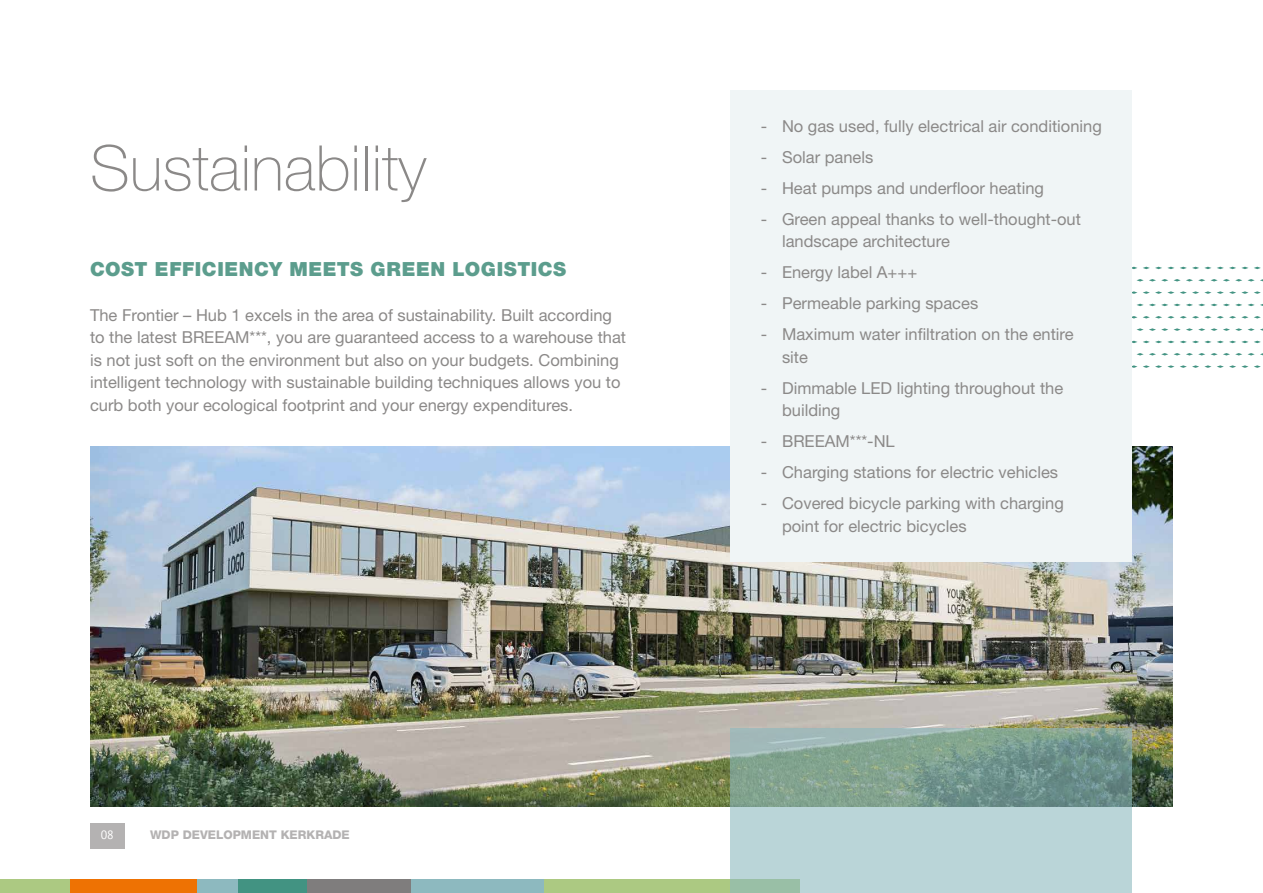
<style>
.page{position:relative;width:1263px;height:893px;background:#fff}
.page>*{position:absolute;margin:0;border:0;box-sizing:border-box;transform-origin:0 0}
.t1{font:100 63px "Helvetica Neue LT Std";color:#8b8988}
.t2{font:900 19.5px "Helvetica Neue LT Std";letter-spacing:.025em;color:#5c9d8d}
.t3{font:16.5px/22.5px "Helvetica Neue LT Std";color:#8b8988}
.t4{font:800 12px "Helvetica Neue LT Std";color:#b4b2b2}
.t5{font:12px "PT Sans";color:#fff}
</style>
<div class="page">
<div style="left:0;top:879px;width:71px;height:14px;background:#acc982"></div>
<div style="left:70px;top:879px;width:127px;height:14px;background:#ee7203"></div>
<div style="left:197px;top:879px;width:42px;height:14px;background:#8db9bf"></div>
<div style="left:410px;top:879px;width:135px;height:14px;background:#8db9bf"></div>
<div style="left:238px;top:879px;width:70px;height:14px;background:#429382"></div>
<div style="left:307px;top:879px;width:104px;height:14px;background:#7f7d7d"></div>
<div style="left:544px;top:879px;width:255px;height:14px;background:#acc982"></div>
<svg style="left:1254px;top:267px;width:7px;height:2px"></svg>
<svg style="left:1254px;top:291px;width:7px;height:3px"></svg>
<svg style="left:1254px;top:316px;width:7px;height:2px"></svg>
<svg style="left:1254px;top:365px;width:7px;height:3px"></svg>
<svg style="left:1254px;top:341px;width:7px;height:2px"></svg>
<svg style="left:1217px;top:267px;width:31px;height:2px"></svg>
<svg style="left:1217px;top:291px;width:31px;height:3px"></svg>
<svg style="left:1217px;top:316px;width:31px;height:2px"></svg>
<svg style="left:1217px;top:365px;width:31px;height:3px"></svg>
<svg style="left:1217px;top:341px;width:31px;height:2px"></svg>
<svg style="left:1180px;top:267px;width:31px;height:2px"></svg>
<svg style="left:1180px;top:291px;width:31px;height:3px"></svg>
<svg style="left:1180px;top:316px;width:31px;height:2px"></svg>
<svg style="left:1180px;top:365px;width:31px;height:3px"></svg>
<svg style="left:1180px;top:341px;width:31px;height:2px"></svg>
<svg style="left:1143px;top:267px;width:31px;height:2px"></svg>
<svg style="left:1143px;top:291px;width:31px;height:3px"></svg>
<svg style="left:1143px;top:316px;width:31px;height:2px"></svg>
<svg style="left:1143px;top:365px;width:31px;height:3px"></svg>
<svg style="left:1143px;top:341px;width:31px;height:2px"></svg>
<svg style="left:1132px;top:291px;width:5px;height:3px"></svg>
<svg style="left:1132px;top:365px;width:5px;height:3px"></svg>
<svg style="left:1136px;top:304px;width:127px;height:2px"></svg>
<svg style="left:1136px;top:279px;width:127px;height:2px"></svg>
<svg style="left:1136px;top:328px;width:127px;height:3px"></svg>
<svg style="left:1136px;top:353px;width:127px;height:2px"></svg>
<div style="left:90px;top:824px;width:34px;height:25px;background:#b4b2b2"></div>
<img style="left:90px;top:446px;width:1083px;height:361px">
<div style="left:731px;top:90px;width:401px;height:472px;background:#f0f5f6"></div>
<svg style="left:731px;top:728px;width:401px;height:165px;fill:#bad5d8"></svg>
<h1 class="t1" style="left:90px;top:132px;width:338px">Sustainability</h1>
<p class="t2" style="left:90px;top:257px;width:478px">COST EFFICIENCY MEETS GREEN LOGISTICS</p>
<p class="t3" style="left:90px;top:303px;width:538px">The Frontier – Hub 1 excels in the area of sustainability. Built according to the latest BREEAM***, you are guaranteed access to a warehouse that is not just soft on the environment but also on your budgets. Combining intelligent technology with sustainable building techniques allows you to curb both your ecological footprint and your energy expenditures.</p>
<p class="t5" style="left:101px;top:827px;width:15px">08</p>
<p class="t4" style="left:150px;top:827px;width:201px">WDP DEVELOPMENT KERKRADE</p>
<p class="t3" style="left:761px;top:114px;width:342px">- No gas used, fully electrical air conditioning</p>
<p class="t3" style="left:761px;top:145px;width:114px">- Solar panels</p>
<p class="t3" style="left:761px;top:176px;width:285px">- Heat pumps and underfloor heating</p>
<p class="t3" style="left:782px;top:207px;width:300px;text-indent:-21px">- Green appeal thanks to well-thought-out landscape architecture</p>
<p class="t3" style="left:761px;top:261px;width:158px">- Energy label A+++</p>
<p class="t3" style="left:761px;top:292px;width:219px">- Permeable parking spaces</p>
<p class="t3" style="left:782px;top:323px;width:293px;text-indent:-21px">- Maximum water infiltration on the entire site</p>
<p class="t3" style="left:782px;top:376px;width:283px;text-indent:-21px">- Dimmable LED lighting throughout the building</p>
<p class="t3" style="left:761px;top:430px;width:136px">- BREEAM***-NL</p>
<p class="t3" style="left:761px;top:461px;width:299px">- Charging stations for electric vehicles</p>
<p class="t3" style="left:782px;top:492px;width:283px;text-indent:-21px">- Covered bicycle parking with charging point for electric bicycles</p>
</div>
